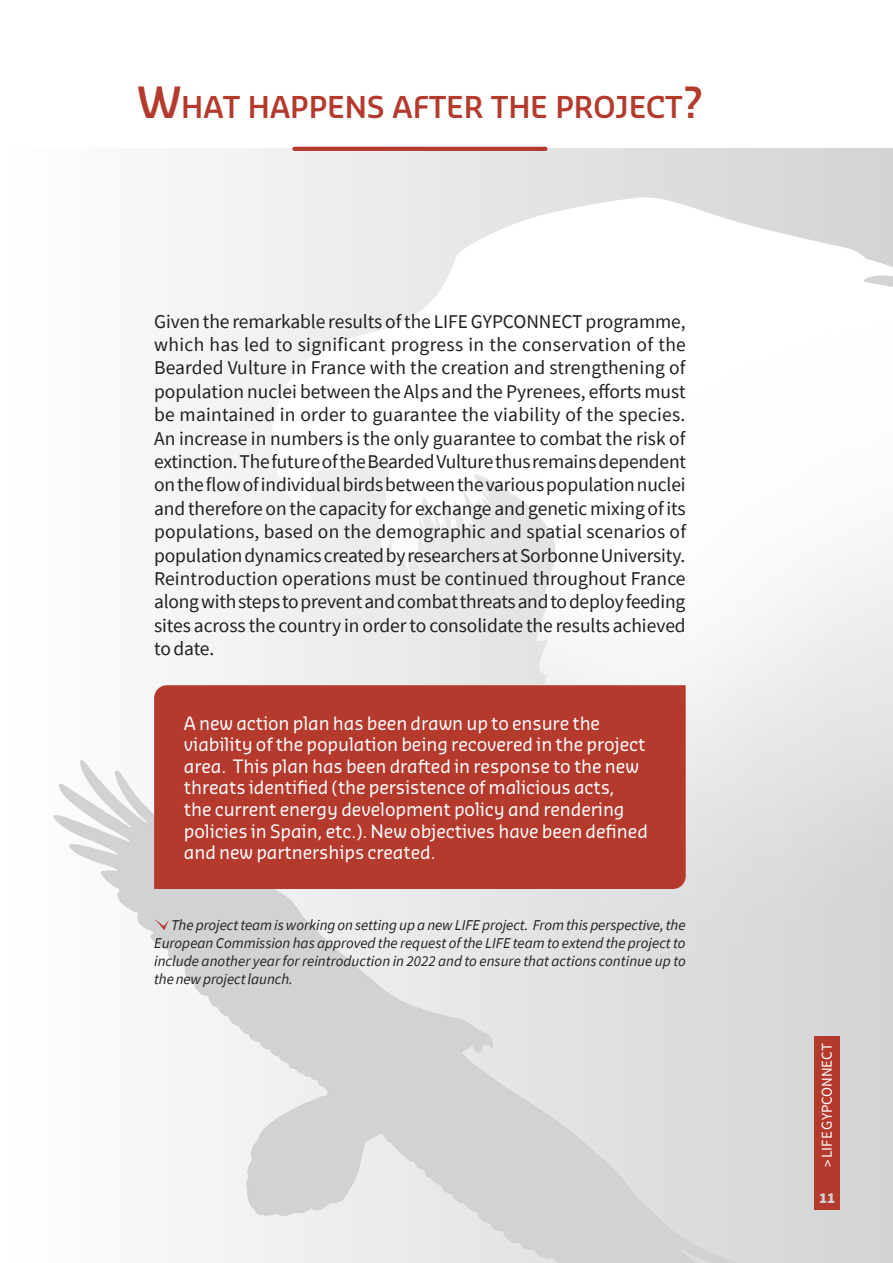
<style>
.page{position:relative;width:893px;height:1263px;background:#fff}
.page>*{position:absolute;margin:0;border:0;box-sizing:border-box;transform-origin:0 0}
.t1{font:600 29.4px "Sansa Pro";letter-spacing:-.01em;color:#b53a2e}
.t2{font:19.5px/23.4px "Source Sans Pro";letter-spacing:-.005em;color:#231f20;text-align:justify}
.t3{font:18px/21.6px "Sansa Pro";letter-spacing:-.005em;color:#fff}
.t4{font:italic 15px/18px "Source Sans Pro";color:#231f20;text-align:justify}
.t5{font:15px "Source Sans Pro";letter-spacing:-.005em;color:#fff}
.t6{font:900 15px "Source Sans Pro";color:#d1d2d4}
.s1{font-size:42px}
</style>
<div class="page">
<hr style="left:292px;top:147px;width:255px;height:4px;background:#b53a2e;border-radius:2px">
<div style="left:814px;top:1036px;width:26px;height:174px;background:#b53a2e"></div>
<div style="left:154px;top:685px;width:532px;height:204px;background:#b53a2e"></div>
<svg style="left:154px;top:919px;width:15px;height:12px"></svg>
<h1 class="t1" style="left:137px;top:88px;width:567px"><span class="s1">W</span>HAT HAPPENS AFTER THE PROJECT<span class="s1">?</span></h1>
<p class="t2" style="left:154px;top:309px;width:533px">Given the remarkable results of the LIFE GYPCONNECT programme, which has led to significant progress in the conservation of the Bearded Vulture in France with the creation and strengthening of population nuclei between the Alps and the Pyrenees, efforts must be maintained in order to guarantee the viability of the species.<br>An increase in numbers is the only guarantee to combat the risk of extinction. The future of the Bearded Vulture thus remains dependent on the flow of individual birds between the various population nuclei and therefore on the capacity for exchange and genetic mixing of its populations, based on the demographic and spatial scenarios of population dynamics created by researchers at Sorbonne University.<br>Reintroduction operations must be continued throughout France along with steps to prevent and combat threats and to deploy feeding sites across the country in order to consolidate the results achieved to date.</p>
<p class="t3" style="left:184px;top:711px;width:466px">A new action plan has been drawn up to ensure the viability of the population being recovered in the project area. This plan has been drafted in response to the new threats identified (the persistence of malicious acts,<br>the current energy development policy and rendering policies in Spain, etc.). New objectives have been defined and new partnerships created.</p>
<p class="t4" style="left:154px;top:916px;width:533px;text-indent:17px">The project team is working on setting up a new LIFE project. From this perspective, the European Commission has approved the request of the LIFE team to extend the project to include another year for reintroduction in 2022 and to ensure that actions continue up to the new project launch.</p>
<p class="t5" style="left:817px;top:1167px;width:125px;rotate:-90deg">&gt; LIFE GYPCONNECT</p>
<p class="t6" style="left:819px;top:1187px;width:18px">11</p>
</div>
